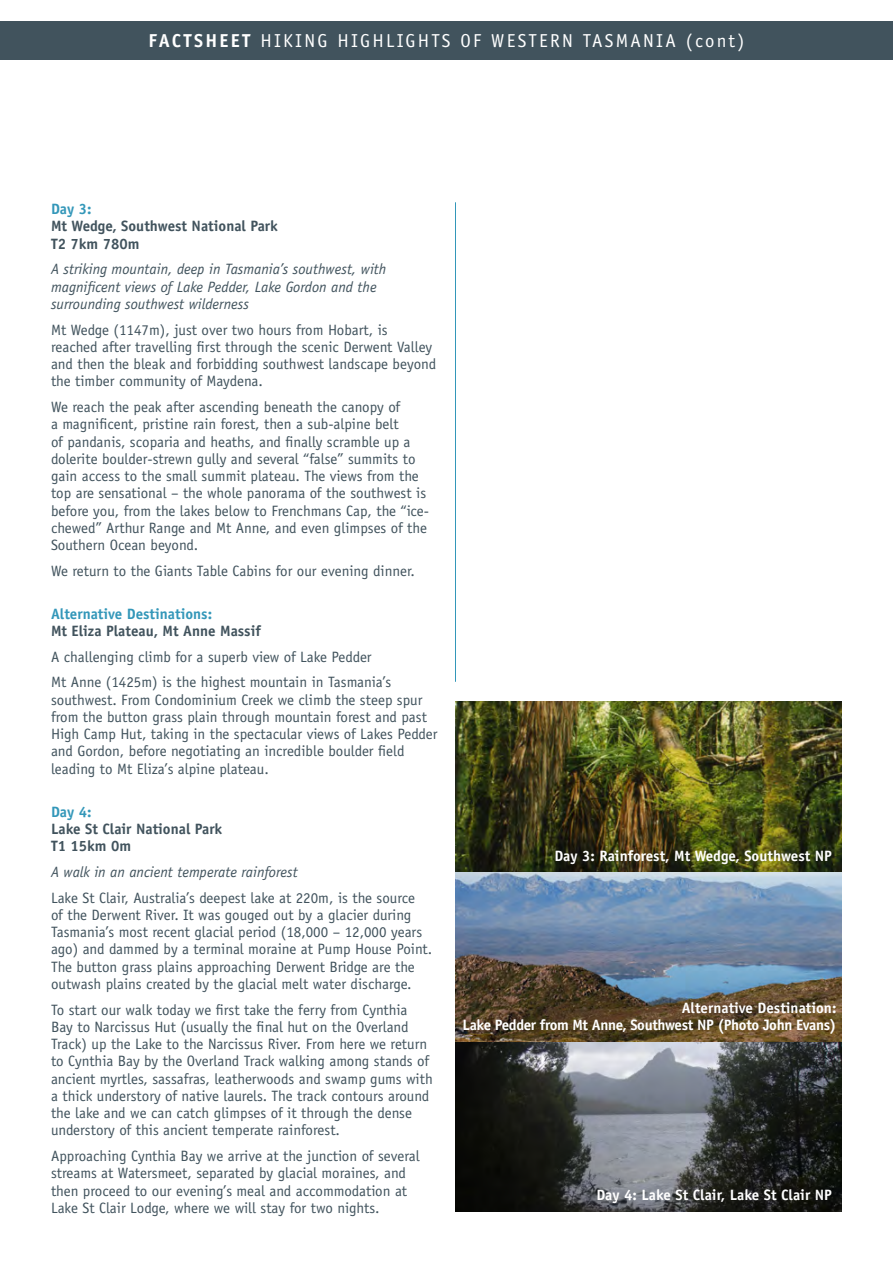
<style>
.page{position:relative;width:893px;height:1263px;background:#fff}
.page>*{position:absolute;margin:0;border:0;box-sizing:border-box;transform-origin:0 0}
.t1{font:18.75px "Officina Sans";letter-spacing:.12em;color:#fff}
.t2{font:15px/17.2px "Officina Sans";color:#41535d}
.t3{font:italic 15px/17.2px "Officina Sans";color:#41535d}
.t4{font:700 15px/17.2px "Officina Sans";color:#41535d}
.t5{font:700 15px/17.2px "Officina Sans";letter-spacing:-.025em;color:#fff;text-align:right}
.t6{font:700 15px "Officina Sans";color:#fff}
.t7{font:700 15px "Officina Sans";color:#3397b9}
.s1{font-weight:700}
</style>
<div class="page">
<img style="left:455px;top:702px;width:387px;height:510px">
<div style="left:0;top:21px;width:893px;height:39px;background:#41535d"></div>
<hr style="left:455px;top:202px;width:1px;height:480px;background:#3397b9">
<p class="t1" style="left:149px;top:29px;width:597px"><span class="s1">FACTSHEET</span> HIKING HIGHLIGHTS OF WESTERN TASMANIA (cont)</p>
<p class="t7" style="left:51px;top:200px;width:42px">Day 3:</p>
<p class="t4" style="left:51px;top:217px;width:228px">Mt Wedge, Southwest National Park<br>T2 7km 780m</p>
<p class="t3" style="left:51px;top:261px;width:337px">A striking mountain, deep in Tasmania’s southwest, with magnificent views of Lake Pedder, Lake Gordon and the surrounding southwest wilderness</p>
<p class="t2" style="left:51px;top:321px;width:387px">Mt Wedge (1147m), just over two hours from Hobart, is reached after travelling first through the scenic Derwent Valley and then the bleak and forbidding southwest landscape beyond the timber community of Maydena.</p>
<p class="t2" style="left:51px;top:398px;width:380px">We reach the peak after ascending beneath the canopy of<br>a magnificent, pristine rain forest, then a sub-alpine belt<br>of pandanis, scoparia and heaths, and finally scramble up a dolerite boulder-strewn gully and several “false” summits to gain access to the small summit plateau. The views from the top are sensational – the whole panorama of the southwest is before you, from the lakes below to Frenchmans Cap, the “ice&shy;chewed” Arthur Range and Mt Anne, and even glimpses of the Southern Ocean beyond.</p>
<p class="t2" style="left:51px;top:562px;width:366px">We return to the Giants Table Cabins for our evening dinner.</p>
<p class="t7" style="left:51px;top:604px;width:163px">Alternative Destinations:</p>
<p class="t4" style="left:51px;top:622px;width:211px">Mt Eliza Plateau, Mt Anne Massif</p>
<p class="t2" style="left:51px;top:644px;width:342px;line-height:25.8px">A challenging climb for a superb view of Lake Pedder<br>Mt Anne (1425m) is the highest mountain in Tasmania’s</p>
<p class="t2" style="left:51px;top:691px;width:388px">southwest. From Condominium Creek we climb the steep spur from the button grass plain through mountain forest and past High Camp Hut, taking in the spectacular views of Lakes Pedder and Gordon, before negotiating an incredible boulder field leading to Mt Eliza’s alpine plateau.</p>
<p class="t7" style="left:51px;top:802px;width:42px">Day 4:</p>
<p class="t4" style="left:51px;top:820px;width:173px">Lake St Clair National Park<br>T1 15km 0m</p>
<p class="t3" style="left:51px;top:863px;width:248px">A walk in an ancient temperate rainforest</p>
<p class="t2" style="left:51px;top:889px;width:383px">Lake St Clair, Australia’s deepest lake at 220m, is the source<br>of the Derwent River. It was gouged out by a glacier during Tasmania’s most recent glacial period (18,000 – 12,000 years ago) and dammed by a terminal moraine at Pump House Point.<br>The button grass plains approaching Derwent Bridge are the outwash plains created by the glacial melt water discharge.</p>
<p class="t2" style="left:51px;top:1001px;width:383px">To start our walk today we first take the ferry from Cynthia Bay to Narcissus Hut (usually the final hut on the Overland Track) up the Lake to the Narcissus River. From here we return to Cynthia Bay by the Overland Track walking among stands of ancient myrtles, sassafras, leatherwoods and swamp gums with a thick understory of native laurels. The track contours around the lake and we can catch glimpses of it through the dense understory of this ancient temperate rainforest.</p>
<p class="t2" style="left:51px;top:1147px;width:370px">Approaching Cynthia Bay we arrive at the junction of several streams at Watersmeet, separated by glacial moraines, and then proceed to our evening’s meal and accommodation at Lake St Clair Lodge, where we will stay for two nights.</p>
<p class="t6" style="left:554px;top:847px;width:279px">Day 3: Rainforest, Mt Wedge, Southwest NP</p>
<p class="t5" style="left:463px;top:999px;width:375px">Alternative Destination:<br>Lake Pedder from Mt Anne, Southwest NP (Photo John Evans)</p>
<p class="t6" style="left:596px;top:1186px;width:237px">Day 4: Lake St Clair, Lake St Clair NP</p>
</div>
